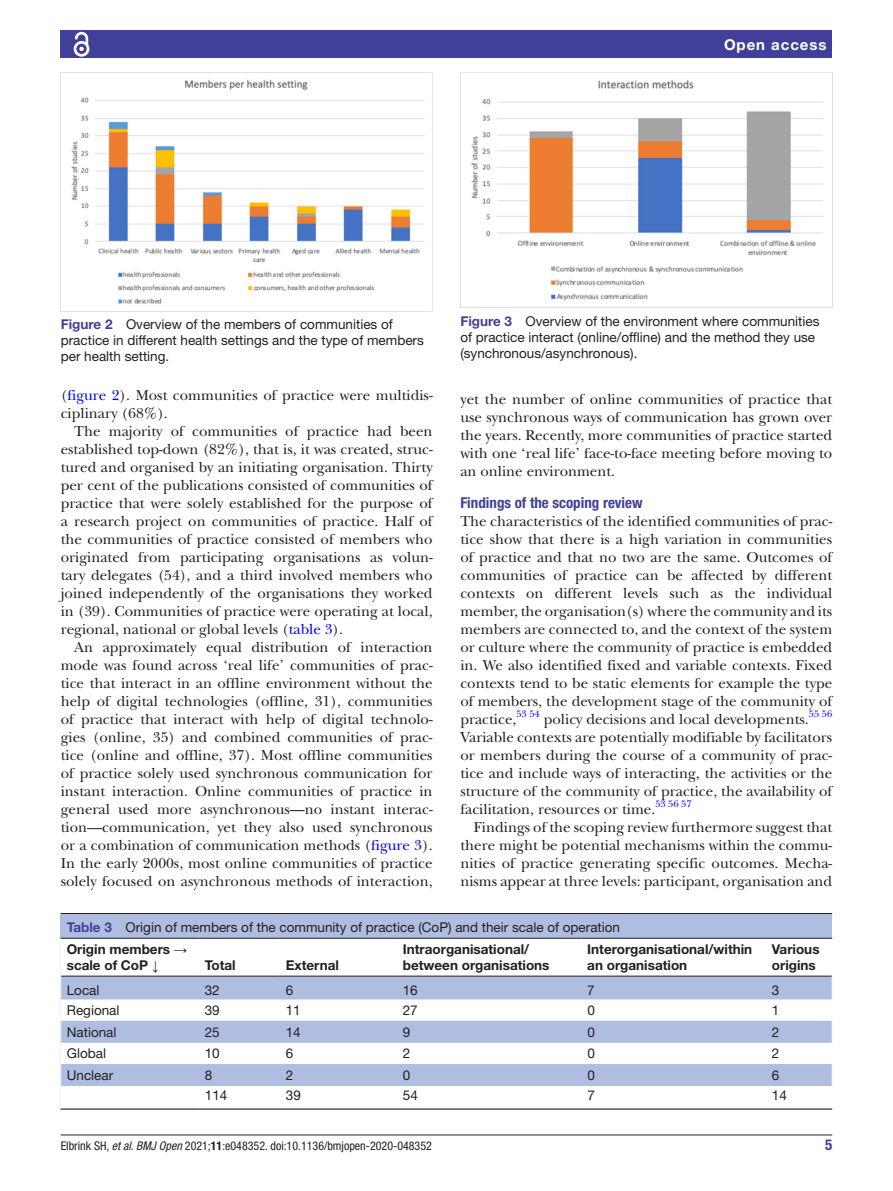
<style>
.page{position:relative;width:893px;height:1191px;background:#fff}
.page>*{position:absolute;margin:0;border:0;box-sizing:border-box;transform-origin:0 0}
.t1{font:15px/18px "New Baskerville";color:#231f20;text-align:justify}
.t2{font:700 condensed 15px "Helvetica Neue LT Std";color:#414099}
.t3{font:700 15px "Helvetica Neue LT Std";letter-spacing:.065em;color:#fff}
.t4{font:13.5px/16.2px "Helvetica Neue LT Std";color:#231f20}
.t5{font:700 13.5px/16.2px "Helvetica Neue LT Std";color:#231f20}
.t6{font:condensed 12px "Helvetica Neue LT Std";color:#231f20}
.t7{font:9.9px "New Baskerville";color:#00f}
.s1{font-weight:700;color:#414099}
.s2{color:#00f}
.s3{font-weight:700}
.s4{font-family:"Times New Roman";font-weight:700}
.s5{font-family:"Times New Roman"}
.s6{font-style:italic}
</style>
<div class="page">
<hr style="left:61px;top:1134px;width:771px;height:1px;background:#231f20">
<div style="left:61px;top:31px;width:771px;height:27px;background:#414099"></div>
<svg style="left:73px;top:31px;width:17px;height:26px"></svg>
<img style="left:71px;top:73px;width:362px;height:238px">
<div style="left:61px;top:914px;width:771px;height:195px;background:#afbde1"></div>
<hr style="left:61px;top:913px;width:771px;height:1px;background:#231f20">
<div style="left:61px;top:939px;width:771px;height:169px;background:#fff"></div>
<svg style="left:61px;top:976px;width:771px;height:109px"></svg>
<hr style="left:61px;top:938px;width:138px;height:1px;background:#231f20">
<hr style="left:61px;top:975px;width:138px;height:1px;background:#231f20">
<hr style="left:199px;top:938px;width:81px;height:1px;background:#231f20">
<hr style="left:199px;top:975px;width:81px;height:1px;background:#231f20">
<hr style="left:280px;top:938px;width:117px;height:1px;background:#231f20">
<hr style="left:280px;top:975px;width:117px;height:1px;background:#231f20">
<hr style="left:397px;top:938px;width:184px;height:1px;background:#231f20">
<hr style="left:397px;top:975px;width:184px;height:1px;background:#231f20">
<hr style="left:581px;top:938px;width:185px;height:1px;background:#231f20">
<hr style="left:581px;top:975px;width:185px;height:1px;background:#231f20">
<hr style="left:766px;top:938px;width:66px;height:1px;background:#231f20">
<hr style="left:766px;top:975px;width:66px;height:1px;background:#231f20">
<hr style="left:61px;top:1108px;width:138px;height:1px;background:#231f20">
<hr style="left:199px;top:1108px;width:81px;height:1px;background:#231f20">
<hr style="left:280px;top:1108px;width:117px;height:1px;background:#231f20">
<hr style="left:397px;top:1108px;width:184px;height:1px;background:#231f20">
<hr style="left:581px;top:1108px;width:185px;height:1px;background:#231f20">
<hr style="left:766px;top:1108px;width:66px;height:1px;background:#231f20">
<svg style="left:60px;top:976px;width:1px;height:132px"></svg>
<img style="left:460px;top:73px;width:372px;height:235px">
<p class="t3" style="left:724px;top:35px;width:104px">Open access</p>
<p class="t4" style="left:61px;top:316px;width:365px"><span class="s1">Figure 2</span> Overview of the members of communities of practice in different health settings and the type of members per health setting.</p>
<p class="t1" style="left:61px;top:386px;width:373px">(<span class="s2">figure 2</span>). Most communities of practice were multidis&shy;ciplinary (68%).</p>
<p class="t1" style="left:61px;top:422px;width:373px;text-indent:14px">The majority of communities of practice had been established top-down (82%), that is, it was created, struc&shy;tured and organised by an initiating organisation. Thirty per cent of the publications consisted of communities of practice that were solely established for the purpose of a research project on communities of practice. Half of the communities of practice consisted of members who originated from participating organisations as volun&shy;tary delegates (54), and a third involved members who joined independently of the organisations they worked in (39). Communities of practice were operating at local, regional, national or global levels (<span class="s2">table 3</span>).</p>
<p class="t1" style="left:61px;top:638px;width:373px;text-indent:14px">An approximately equal distribution of interaction mode was found across ‘real life’ communities of prac&shy;tice that interact in an offline environment without the help of digital technologies (offline, 31), communities of practice that interact with help of digital technolo&shy;gies (online, 35) and combined communities of prac&shy;tice (online and offline, 37). Most offline communities of practice solely used synchronous communication for instant interaction. Online communities of practice in general used more asynchronous—no instant interac&shy;tion—communication, yet they also used synchronous or a combination of communication methods (<span class="s2">figure 3</span>).<br>In the early 2000s, most online communities of practice solely focused on asynchronous methods of interaction,</p>
<p class="t4" style="left:460px;top:312px;width:361px"><span class="s1">Figure 3</span> Overview of the environment where communities of practice interact (online/offline) and the method they use (synchronous/asynchronous).</p>
<p class="t1" style="left:460px;top:390px;width:373px">yet the number of online communities of practice that use synchronous ways of communication has grown over the years. Recently, more communities of practice started with one ‘real life’ face-to-face meeting before moving to an online environment.</p>
<p class="t2" style="left:460px;top:493px;width:184px">Findings of the scoping review</p>
<p class="t1" style="left:460px;top:512px;width:373px">The characteristics of the identified communities of prac&shy;tice show that there is a high variation in communities of practice and that no two are the same. Outcomes of communities of practice can be affected by different contexts on different levels such as the individual member, the organisation(s) where the community and its members are connected to, and the context of the system or culture where the community of practice is embedded in. We also identified fixed and variable contexts. Fixed contexts tend to be static elements for example the type of members, the development stage of the community of practice,<sup>53</sup> <sup>54</sup> policy decisions and local developments.</p>
<p class="t7" style="left:809px;top:708px;width:25px">55 56</p>
<p class="t1" style="left:460px;top:728px;width:373px">Variable contexts are potentially modifiable by facilitators or members during the course of a community of prac&shy;tice and include ways of interacting, the activities or the structure of the community of practice, the availability of facilitation, resources or time.</p>
<p class="t7" style="left:655px;top:798px;width:38px">53 56 57</p>
<p class="t1" style="left:460px;top:818px;width:373px;text-indent:14px">Findings of the scoping review furthermore suggest that there might be potential mechanisms within the commu&shy;nities of practice generating specific outcomes. Mecha&shy;nisms appear at three levels: participant, organisation and</p>
<p class="t4" style="left:67px;top:916px;width:555px;line-height:22px"><span class="s1">Table 3</span> Origin of members of the community of practice (CoP) and their scale of operation<br><span class="s3">Origin members</span> <span class="s4">→</span></p>
<p class="t5" style="left:67px;top:957px;width:93px">scale of CoP <span class="s5">↓</span></p>
<p class="t5" style="left:205px;top:957px;width:32px">Total</p>
<p class="t5" style="left:286px;top:957px;width:55px">External</p>
<p class="t5" style="left:403px;top:940px;width:148px">Intraorganisational/ between organisations</p>
<p class="t5" style="left:587px;top:940px;width:166px">Interorganisational/within an organisation</p>
<p class="t5" style="left:772px;top:940px;width:49px">Various origins</p>
<p class="t4" style="left:67px;top:981px;width:34px">Local</p>
<p class="t4" style="left:205px;top:981px;width:17px">32</p>
<p class="t4" style="left:286px;top:981px;width:9px">6</p>
<p class="t4" style="left:403px;top:981px;width:17px">16</p>
<p class="t4" style="left:587px;top:981px;width:9px">7</p>
<p class="t4" style="left:772px;top:981px;width:9px">3</p>
<p class="t4" style="left:67px;top:1001px;width:54px">Regional</p>
<p class="t4" style="left:205px;top:1001px;width:17px">39</p>
<p class="t4" style="left:286px;top:1001px;width:17px">11</p>
<p class="t4" style="left:403px;top:1001px;width:17px">27</p>
<p class="t4" style="left:587px;top:1001px;width:9px">0</p>
<p class="t4" style="left:772px;top:1001px;width:9px">1</p>
<p class="t4" style="left:67px;top:1023px;width:51px">National</p>
<p class="t4" style="left:205px;top:1023px;width:17px">25</p>
<p class="t4" style="left:286px;top:1023px;width:17px">14</p>
<p class="t4" style="left:403px;top:1023px;width:9px">9</p>
<p class="t4" style="left:587px;top:1023px;width:9px">0</p>
<p class="t4" style="left:772px;top:1023px;width:9px">2</p>
<p class="t4" style="left:67px;top:1045px;width:41px">Global</p>
<p class="t4" style="left:205px;top:1045px;width:17px">10</p>
<p class="t4" style="left:286px;top:1045px;width:9px">6</p>
<p class="t4" style="left:403px;top:1045px;width:9px">2</p>
<p class="t4" style="left:587px;top:1045px;width:9px">0</p>
<p class="t4" style="left:772px;top:1045px;width:9px">2</p>
<p class="t4" style="left:67px;top:1066px;width:48px">Unclear</p>
<p class="t4" style="left:205px;top:1066px;width:9px">8</p>
<p class="t4" style="left:286px;top:1066px;width:9px">2</p>
<p class="t4" style="left:403px;top:1066px;width:9px">0</p>
<p class="t4" style="left:587px;top:1066px;width:9px">0</p>
<p class="t4" style="left:772px;top:1066px;width:9px">6</p>
<p class="t4" style="left:205px;top:1087px;width:24px">114</p>
<p class="t4" style="left:286px;top:1087px;width:17px">39</p>
<p class="t4" style="left:403px;top:1087px;width:17px">54</p>
<p class="t4" style="left:587px;top:1087px;width:9px">7</p>
<p class="t4" style="left:772px;top:1087px;width:17px">14</p>
<p class="t6" style="left:61px;top:1138px;width:373px">Elbrink SH, <span class="s6">et al</span>. <span class="s6">BMJ Open</span> 2021;<span class="s3">11</span>:e048352. doi:10.1136/bmjopen-2020-048352</p>
<p class="t2" style="left:825px;top:1135px;width:9px">5</p>
</div>
